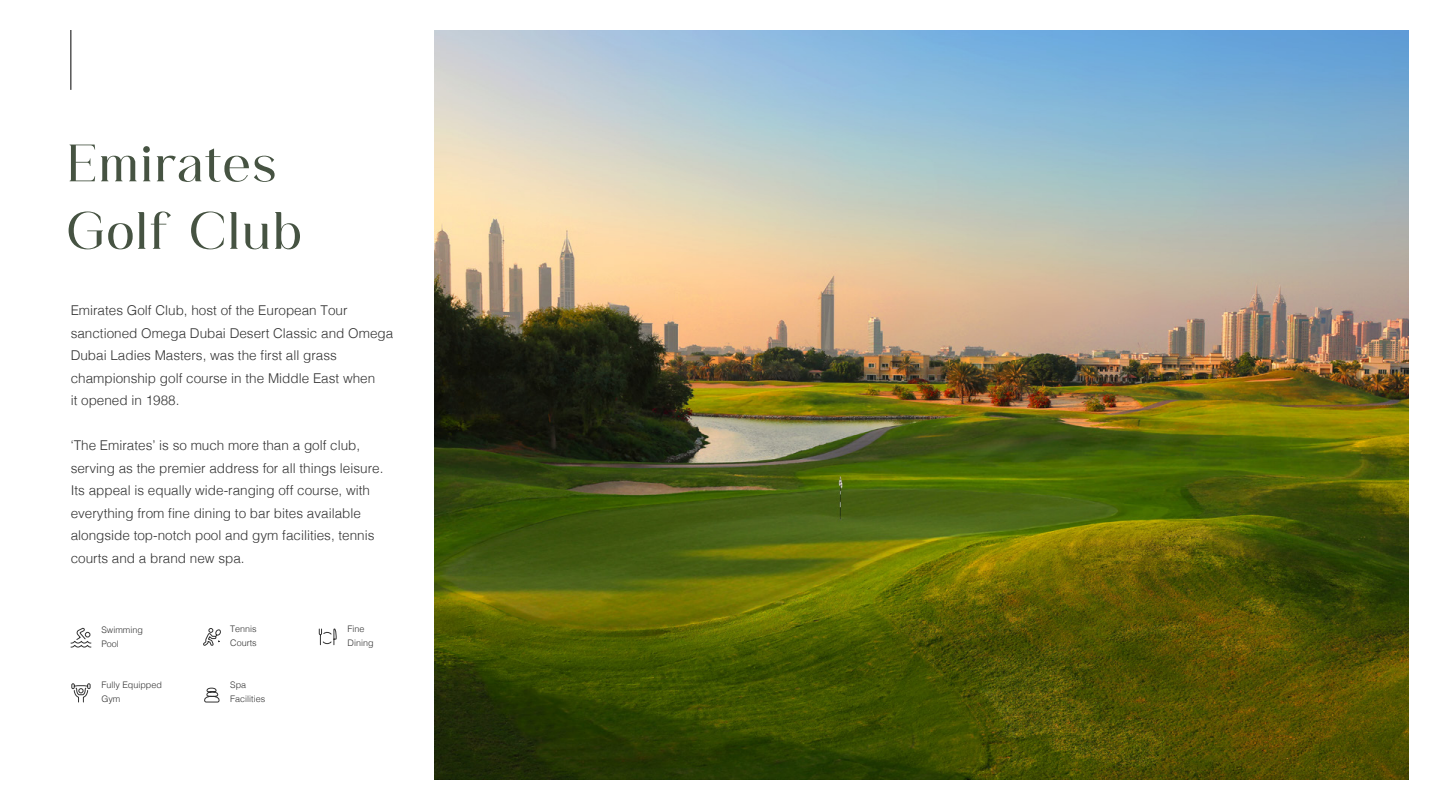
<style>
.page{position:relative;width:1440px;height:810px;background:#fff}
.page>*{position:absolute;margin:0;border:0;box-sizing:border-box;transform-origin:0 0}
.t1{font:52.5px/67.5px "Classy Vogue";letter-spacing:.025em;color:#465342}
.t2{font:300 13.5px/22.5px "Helvetica";color:#333}
.t3{font:300 9px/14.2px "Helvetica";color:#333}
</style>
<div class="page">
<hr style="left:71px;top:30px;width:1px;height:60px;background:#000">
<img style="left:435px;top:30px;width:973px;height:750px">
<svg style="left:70px;top:627px;width:22px;height:21px"></svg>
<svg style="left:71px;top:683px;width:20px;height:20px"></svg>
<svg style="left:203px;top:628px;width:18px;height:18px"></svg>
<svg style="left:204px;top:688px;width:15px;height:15px"></svg>
<svg style="left:319px;top:628px;width:18px;height:17px"></svg>
<h1 class="t1" style="left:67px;top:135px;width:236px">Emirates<br>Golf Club</h1>
<p class="t2" style="left:71px;top:298px;width:324px">Emirates Golf Club, host of the European Tour sanctioned Omega Dubai Desert Classic and Omega Dubai Ladies Masters, was the first all grass championship golf course in the Middle East when<br>it opened in 1988.</p>
<p class="t2" style="left:71px;top:433px;width:314px">‘The Emirates’ is so much more than a golf club, serving as the premier address for all things leisure.<br>Its appeal is equally wide-ranging off course, with everything from fine dining to bar bites available alongside top-notch pool and gym facilities, tennis courts and a brand new spa.</p>
<p class="t3" style="left:101px;top:622px;width:43px">Swimming<br>Pool</p>
<p class="t3" style="left:101px;top:677px;width:62px">Fully Equipped<br>Gym</p>
<p class="t3" style="left:230px;top:621px;width:28px">Tennis<br>Courts</p>
<p class="t3" style="left:348px;top:621px;width:28px">Fine<br>Dining</p>
<p class="t3" style="left:230px;top:677px;width:37px">Spa<br>Facilities</p>
</div>
